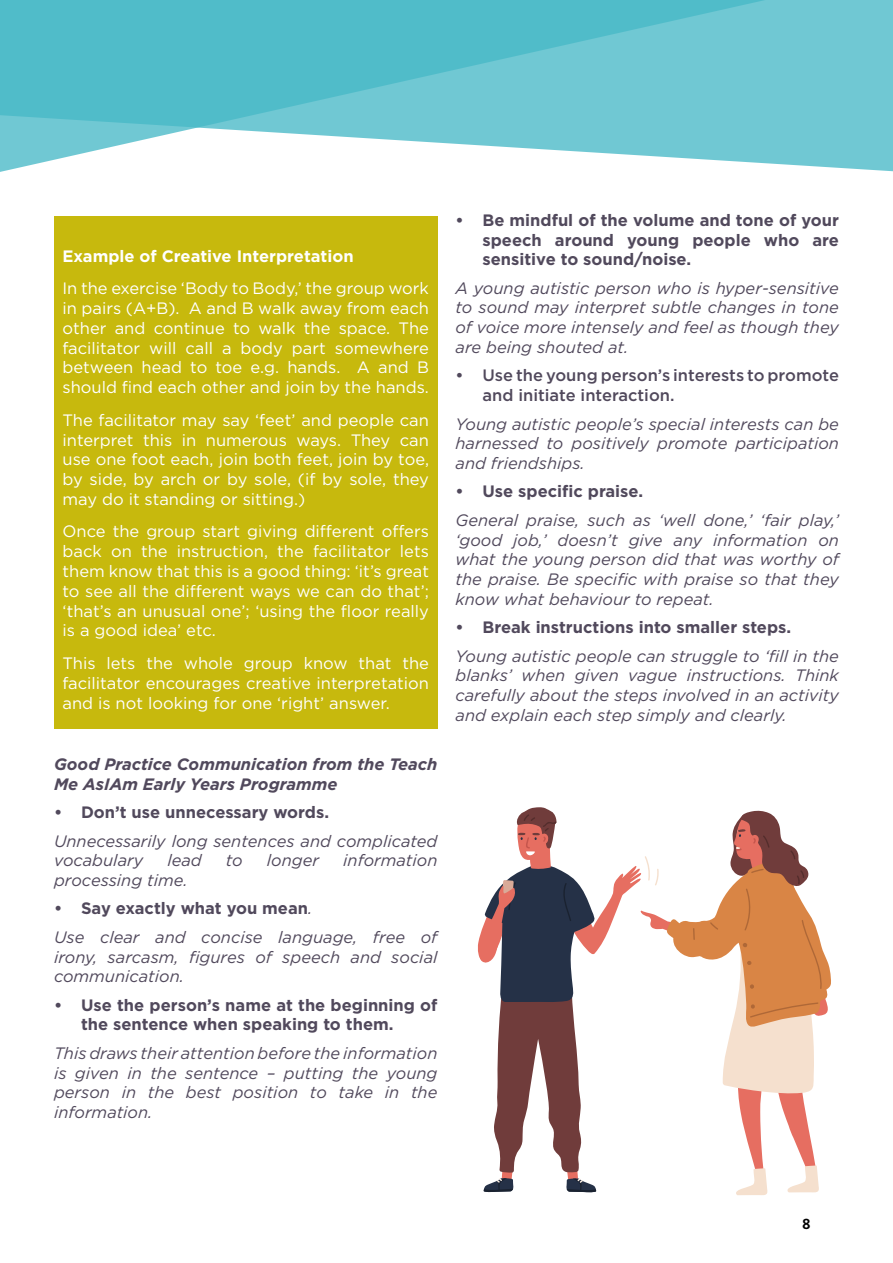
<style>
.page{position:relative;width:893px;height:1263px;background:#fff}
.page>*{position:absolute;margin:0;border:0;box-sizing:border-box;transform-origin:0 0}
.t1{font:italic 16.5px/19.8px "Gotham";color:#51495c;text-align:justify}
.t2{font:16.5px/19.8px "Gotham";color:#fff;text-align:justify}
.t3{font:700 16.5px/19.8px "Gotham";color:#51495c}
.t4{font:italic 700 16.5px/19.8px "Gotham";color:#51495c}
.t5{font:500 16.5px/19.8px "Gotham";color:#51495c}
.t6{font:700 16.5px "Gotham";color:#fff}
.t7{font:700 15px "Brandon Grotesque";color:#000}
.s1{font-weight:700;font-style:normal}
</style>
<div class="page">
<div style="left:784px;top:0;width:109px;height:172px;background:#70c8d3"></div>
<svg style="left:0;top:0;width:784px;height:172px;background:#76cad4"></svg>
<div style="left:54px;top:216px;width:383px;height:513px;background:#c7b90d"></div>
<svg style="left:477px;top:807px;width:354px;height:388px"></svg>
<p class="t6" style="left:63px;top:245px;width:293px">Example of Creative Interpretation</p>
<p class="t2" style="left:63px;top:278px;width:368px">In the exercise ‘Body to Body,’ the group work in pairs (A+B). A and B walk away from each other and continue to walk the space. The facilitator will call a body part somewhere between head to toe e.g. hands. A and B should find each other and join by the hands.</p>
<p class="t2" style="left:63px;top:410px;width:368px">The facilitator may say ‘feet’ and people can interpret this in numerous ways. They can use one foot each, join both feet, join by toe, by side, by arch or by sole, (if by sole, they may do it standing or sitting.)</p>
<p class="t2" style="left:63px;top:521px;width:368px">Once the group start giving different offers back on the instruction, the facilitator lets them know that this is a good thing: ‘it’s great to see all the different ways we can do that’; ‘that’s an unusual one’; ‘using the floor really is a good idea’ etc.</p>
<p class="t2" style="left:63px;top:653px;width:368px">This lets the whole group know that the facilitator encourages creative interpretation and is not looking for one ‘right’ answer.</p>
<p class="t4" style="left:54px;top:754px;width:385px">Good Practice Communication from the Teach<br>Me AsIAm Early Years Programme</p>
<p class="t3" style="left:54px;top:802px;width:277px">• Don’t use unnecessary words.</p>
<p class="t1" style="left:54px;top:830px;width:385px">Unnecessarily long sentences and complicated vocabulary</p>
<p class="t1" style="left:167px;top:850px;width:36px">lead</p>
<p class="t1" style="left:226px;top:850px;width:18px">to</p>
<p class="t1" style="left:267px;top:850px;width:54px">longer</p>
<p class="t1" style="left:343px;top:850px;width:96px">information</p>
<p class="t1" style="left:54px;top:870px;width:135px">processing time.</p>
<p class="t1" style="left:54px;top:894px;width:385px;line-height:28.3px"><span class="s1">• Say exactly what you mean</span>.<br>Use clear and concise language, free of</p>
<p class="t1" style="left:54px;top:946px;width:385px">irony, sarcasm, figures of speech and social communication.</p>
<p class="t3" style="left:81px;top:995px;width:358px;text-indent:-27px">• Use the person’s name at the beginning of the sentence when speaking to them.</p>
<p class="t1" style="left:54px;top:1043px;width:385px">This draws their attention before the information is given in the sentence – putting the young person in the best position to take in the information.</p>
<p class="t3" style="left:482px;top:210px;width:358px;text-align:justify;text-indent:-27px">• Be mindful of the volume and tone of your speech around young people who are sensitive to sound/noise.</p>
<p class="t1" style="left:455px;top:278px;width:385px">A young autistic person who is hyper-sensitive to sound may interpret subtle changes in tone of voice more intensely and feel as though they are being shouted at.</p>
<p class="t5" style="left:482px;top:365px;width:358px;text-indent:-27px">• Use the young person’s interests to promote and initiate interaction.</p>
<p class="t1" style="left:455px;top:413px;width:385px">Young autistic people’s special interests can be harnessed to positively promote participation and friendships.</p>
<p class="t3" style="left:455px;top:482px;width:189px">• Use specific praise.</p>
<p class="t1" style="left:455px;top:510px;width:385px">General praise, such as ‘well done,’ ‘fair play,’ ‘good job,’ doesn’t give any information on what the young person did that was worthy of the praise. Be specific with praise so that they know what behaviour to repeat.</p>
<p class="t3" style="left:455px;top:617px;width:337px">• Break instructions into smaller steps.</p>
<p class="t1" style="left:455px;top:645px;width:385px">Young autistic people can struggle to ‘fill in the blanks’ when given vague instructions. Think carefully about the steps involved in an activity and explain each step simply and clearly.</p>
<p class="t7" style="left:802px;top:1213px;width:10px">8</p>
</div>
